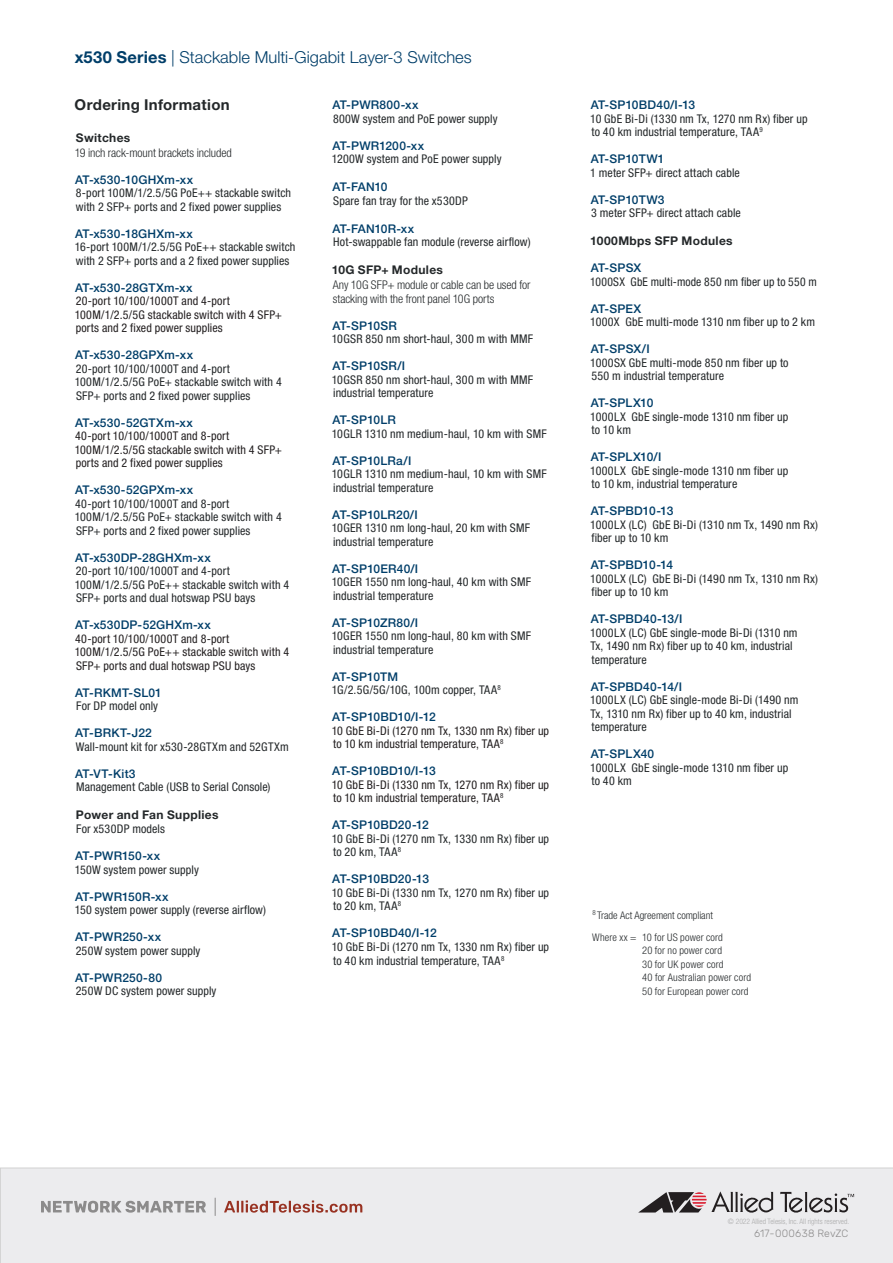
<style>
.page{position:relative;width:893px;height:1263px;background:#fff}
.page>*{position:absolute;margin:0;border:0;box-sizing:border-box;transform-origin:0 0}
.t1{font:300 16.5px "Helvetica Neue";letter-spacing:.005em;color:#003e69}
.t2{font:700 15px "Helvetica Neue";letter-spacing:.02em;color:#24282a}
.t3{font:condensed 12px/13.5px "Helvetica Neue";letter-spacing:.01em;color:#24282a}
.t4{font:500 12px "Helvetica Neue";letter-spacing:.015em;color:#003e69}
.t5{font:condensed 12px/13.5px "Helvetica Neue";letter-spacing:.01em;color:#231f20}
.t6{font:300 condensed 12px/14.4px "Helvetica Neue";letter-spacing:-.005em;color:#24282a}
.t7{font:700 12px "Helvetica Neue";letter-spacing:.03em;color:#24282a}
.t8{font:500 12px "Helvetica Neue";letter-spacing:-.01em;color:#003e69}
.t9{font:500 12px "Helvetica Neue";letter-spacing:-.005em;color:#003e69}
.t10{font:300 condensed 10.5px/13.5px "Helvetica Neue";letter-spacing:.01em;color:#24282a}
.t11{font:300 10.5px "Rubik";letter-spacing:.025em;color:#8c8b8b}
.t12{font:300 condensed 7.5px "Helvetica Neue";color:#acacac}
.s1{font-weight:700}
.s2{font-weight:500;font-stretch:normal;color:#003e69}
</style>
<div class="page">
<div style="left:0;top:1167px;width:893px;height:96px;background:#ececee"></div>
<svg style="left:224px;top:1200px;width:138px;height:12px;background:#cda7a3"></svg>
<svg style="left:41px;top:1198px;width:175px;height:18px;background:#cac9cb"></svg>
<svg style="left:780px;top:1192px;width:74px;height:20px"></svg>
<svg style="left:638px;top:1191px;width:135px;height:21px;background:#9e9698"></svg>
<h1 class="t1" style="left:75px;top:47px;width:399px"><span class="s1">x530 Series</span> | Stackable Multi-Gigabit Layer-3 Switches</h1>
<p class="t2" style="left:75px;top:95px;width:157px">Ordering Information</p>
<p class="t7" style="left:76px;top:130px;width:56px">Switches</p>
<p class="t6" style="left:75px;top:145px;width:158px">19 inch rack-mount brackets included</p>
<p class="t4" style="left:75px;top:172px;width:119px">AT-x530-10GHXm-xx</p>
<p class="t3" style="left:76px;top:186px;width:217px">8-port 100M/1/2.5/5G PoE++ stackable switch with 2 SFP+ ports and 2 fixed power supplies</p>
<p class="t4" style="left:75px;top:226px;width:119px">AT-x530-18GHXm-xx</p>
<p class="t3" style="left:75px;top:240px;width:222px">16-port 100M/1/2.5/5G PoE++ stackable switch with 2 SFP+ ports and a 2 fixed power supplies</p>
<p class="t4" style="left:75px;top:280px;width:119px">AT-x530-28GTXm-xx</p>
<p class="t5" style="left:75px;top:294px;width:209px">20-port 10/100/1000T and 4-port<br>100M/1/2.5/5G stackable switch with 4 SFP+ ports and 2 fixed power supplies</p>
<p class="t4" style="left:75px;top:348px;width:119px">AT-x530-28GPXm-xx</p>
<p class="t3" style="left:75px;top:361px;width:209px">20-port 10/100/1000T and 4-port<br>100M/1/2.5/5G PoE+ stackable switch with 4<br>SFP+ ports and 2 fixed power supplies</p>
<p class="t4" style="left:75px;top:415px;width:119px">AT-x530-52GTXm-xx</p>
<p class="t5" style="left:75px;top:429px;width:209px">40-port 10/100/1000T and 8-port<br>100M/1/2.5/5G stackable switch with 4 SFP+ ports and 2 fixed power supplies</p>
<p class="t4" style="left:75px;top:483px;width:120px">AT-x530-52GPXm-xx</p>
<p class="t3" style="left:75px;top:496px;width:209px">40-port 10/100/1000T and 8-port<br>100M/1/2.5/5G PoE+ stackable switch with 4<br>SFP+ ports and 2 fixed power supplies</p>
<p class="t4" style="left:75px;top:550px;width:137px">AT-x530DP-28GHXm-xx</p>
<p class="t3" style="left:75px;top:564px;width:216px">20-port 10/100/1000T and 4-port<br>100M/1/2.5/5G PoE++ stackable switch with 4<br>SFP+ ports and dual hotswap PSU bays</p>
<p class="t4" style="left:75px;top:618px;width:137px">AT-x530DP-52GHXm-xx</p>
<p class="t5" style="left:75px;top:631px;width:216px">40-port 10/100/1000T and 8-port<br>100M/1/2.5/5G PoE++ stackable switch with 4<br>SFP+ ports and dual hotswap PSU bays</p>
<p class="t4" style="left:75px;top:685px;width:88px">AT-RKMT-SL01</p>
<p class="t3" style="left:76px;top:699px;width:84px">For DP model only</p>
<p class="t4" style="left:75px;top:726px;width:78px">AT-BRKT-J22</p>
<p class="t3" style="left:76px;top:739px;width:215px">Wall-mount kit for x530-28GTXm and 52GTXm</p>
<p class="t4" style="left:75px;top:766px;width:62px">AT-VT-Kit3</p>
<p class="t3" style="left:76px;top:780px;width:196px">Management Cable (USB to Serial Console)</p>
<p class="t7" style="left:76px;top:807px;width:144px">Power and Fan Supplies</p>
<p class="t3" style="left:76px;top:821px;width:90px">For x530DP models</p>
<p class="t4" style="left:75px;top:849px;width:87px">AT-PWR150-xx</p>
<p class="t3" style="left:75px;top:863px;width:126px">150W system power supply</p>
<p class="t4" style="left:75px;top:889px;width:95px">AT-PWR150R-xx</p>
<p class="t3" style="left:75px;top:903px;width:193px">150 system power supply (reverse airflow)</p>
<p class="t4" style="left:75px;top:930px;width:87px">AT-PWR250-xx</p>
<p class="t3" style="left:76px;top:944px;width:126px">250W system power supply</p>
<p class="t4" style="left:75px;top:970px;width:88px">AT-PWR250-80</p>
<p class="t3" style="left:76px;top:984px;width:142px">250W DC system power supply</p>
<p class="t4" style="left:332px;top:98px;width:88px">AT-PWR800-xx</p>
<p class="t3" style="left:333px;top:112px;width:166px">800W system and PoE power supply</p>
<p class="t4" style="left:332px;top:138px;width:94px">AT-PWR1200-xx</p>
<p class="t3" style="left:332px;top:152px;width:171px">1200W system and PoE power supply</p>
<p class="t4" style="left:332px;top:180px;width:57px">AT-FAN10</p>
<p class="t3" style="left:333px;top:194px;width:136px">Spare fan tray for the x530DP</p>
<p class="t9" style="left:332px;top:221px;width:84px">AT-FAN10R-xx</p>
<p class="t3" style="left:333px;top:235px;width:199px">Hot-swappable fan module (reverse airflow)</p>
<p class="t7" style="left:332px;top:262px;width:113px">10G SFP+ Modules</p>
<p class="t6" style="left:333px;top:277px;width:199px">Any 10G SFP+ module or cable can be used for stacking with the front panel 10G ports</p>
<p class="t4" style="left:332px;top:318px;width:66px">AT-SP10SR</p>
<p class="t3" style="left:332px;top:332px;width:203px">10GSR 850 nm short-haul, 300 m with MMF</p>
<p class="t4" style="left:332px;top:359px;width:74px">AT-SP10SR/I</p>
<p class="t3" style="left:332px;top:373px;width:203px">10GSR 850 nm short-haul, 300 m with MMF industrial temperature</p>
<p class="t4" style="left:332px;top:413px;width:65px">AT-SP10LR</p>
<p class="t3" style="left:332px;top:427px;width:216px">10GLR 1310 nm medium-haul, 10 km with SMF</p>
<p class="t4" style="left:332px;top:453px;width:81px">AT-SP10LRa/I</p>
<p class="t3" style="left:332px;top:467px;width:216px">10GLR 1310 nm medium-haul, 10 km with SMF industrial temperature</p>
<p class="t4" style="left:332px;top:507px;width:87px">AT-SP10LR20/I</p>
<p class="t3" style="left:332px;top:521px;width:200px">10GER 1310 nm long-haul, 20 km with SMF industrial temperature</p>
<p class="t4" style="left:332px;top:561px;width:87px">AT-SP10ER40/I</p>
<p class="t3" style="left:332px;top:575px;width:201px">10GER 1550 nm long-haul, 40 km with SMF industrial temperature</p>
<p class="t4" style="left:332px;top:615px;width:87px">AT-SP10ZR80/I</p>
<p class="t3" style="left:332px;top:629px;width:201px">10GER 1550 nm long-haul, 80 km with SMF industrial temperature</p>
<p class="t3" style="left:332px;top:670px;width:171px"><span class="s2">AT-SP10TM<br></span>1G/2.5G/5G/10G, 100m copper, TAA<sup>8</sup></p>
<p class="t4" style="left:332px;top:710px;width:105px">AT-SP10BD10/I-12</p>
<p class="t5" style="left:332px;top:724px;width:219px">10 GbE Bi-Di (1270 nm Tx, 1330 nm Rx) fiber up to 10 km industrial temperature, TAA<sup>8</sup></p>
<p class="t4" style="left:332px;top:764px;width:105px">AT-SP10BD10/I-13</p>
<p class="t5" style="left:332px;top:778px;width:219px">10 GbE Bi-Di (1330 nm Tx, 1270 nm Rx) fiber up to 10 km industrial temperature, TAA<sup>8</sup></p>
<p class="t4" style="left:332px;top:818px;width:98px">AT-SP10BD20-12</p>
<p class="t3" style="left:332px;top:832px;width:219px">10 GbE Bi-Di (1270 nm Tx, 1330 nm Rx) fiber up to 20 km, TAA<sup>8</sup></p>
<p class="t4" style="left:332px;top:872px;width:98px">AT-SP10BD20-13</p>
<p class="t3" style="left:332px;top:886px;width:219px">10 GbE Bi-Di (1330 nm Tx, 1270 nm Rx) fiber up to 20 km, TAA<sup>8</sup></p>
<p class="t4" style="left:332px;top:926px;width:106px">AT-SP10BD40/I-12</p>
<p class="t3" style="left:332px;top:940px;width:219px">10 GbE Bi-Di (1270 nm Tx, 1330 nm Rx) fiber up to 40 km industrial temperature, TAA<sup>8</sup></p>
<p class="t4" style="left:591px;top:98px;width:106px">AT-SP10BD40/I-13</p>
<p class="t3" style="left:590px;top:112px;width:219px">10 GbE Bi-Di (1330 nm Tx, 1270 nm Rx) fiber up to 40 km industrial temperature, TAA<sup>9</sup></p>
<p class="t4" style="left:591px;top:152px;width:75px">AT-SP10TW1</p>
<p class="t3" style="left:590px;top:166px;width:151px">1 meter SFP+ direct attach cable</p>
<p class="t4" style="left:591px;top:192px;width:75px">AT-SP10TW3</p>
<p class="t3" style="left:591px;top:206px;width:151px">3 meter SFP+ direct attach cable</p>
<p class="t7" style="left:590px;top:234px;width:144px">1000Mbps SFP Modules</p>
<p class="t4" style="left:591px;top:261px;width:52px">AT-SPSX</p>
<p class="t3" style="left:590px;top:275px;width:228px">1000SX GbE multi-mode 850 nm fiber up to 550 m</p>
<p class="t4" style="left:591px;top:301px;width:52px">AT-SPEX</p>
<p class="t3" style="left:590px;top:315px;width:226px">1000X GbE multi-mode 1310 nm fiber up to 2 km</p>
<p class="t4" style="left:591px;top:342px;width:61px">AT-SPSX/I</p>
<p class="t3" style="left:590px;top:356px;width:200px">1000SX GbE multi-mode 850 nm fiber up to<br>550 m industrial temperature</p>
<p class="t8" style="left:591px;top:396px;width:64px">AT-SPLX10</p>
<p class="t3" style="left:590px;top:410px;width:199px">1000LX GbE single-mode 1310 nm fiber up to 10 km</p>
<p class="t8" style="left:591px;top:450px;width:72px">AT-SPLX10/I</p>
<p class="t3" style="left:590px;top:464px;width:199px">1000LX GbE single-mode 1310 nm fiber up to 10 km, industrial temperature</p>
<p class="t4" style="left:591px;top:504px;width:84px">AT-SPBD10-13</p>
<p class="t3" style="left:590px;top:518px;width:229px">1000LX (LC) GbE Bi-Di (1310 nm Tx, 1490 nm Rx) fiber up to 10 km</p>
<p class="t4" style="left:591px;top:558px;width:84px">AT-SPBD10-14</p>
<p class="t3" style="left:590px;top:572px;width:229px">1000LX (LC) GbE Bi-Di (1490 nm Tx, 1310 nm Rx) fiber up to 10 km</p>
<p class="t4" style="left:591px;top:612px;width:93px">AT-SPBD40-13/I</p>
<p class="t3" style="left:590px;top:626px;width:209px">1000LX (LC) GbE single-mode Bi-Di (1310 nm<br>Tx, 1490 nm Rx) fiber up to 40 km, industrial temperature</p>
<p class="t4" style="left:591px;top:679px;width:93px">AT-SPBD40-14/I</p>
<p class="t3" style="left:590px;top:693px;width:210px">1000LX (LC) GbE single-mode Bi-Di (1490 nm<br>Tx, 1310 nm Rx) fiber up to 40 km, industrial temperature</p>
<p class="t4" style="left:591px;top:747px;width:65px">AT-SPLX40</p>
<p class="t3" style="left:590px;top:761px;width:199px">1000LX GbE single-mode 1310 nm fiber up to 40 km</p>
<p class="t10" style="left:592px;top:904px;width:132px;line-height:22px"><sup>8</sup> Trade Act Agreement compliant<br>Where xx = 10 for US power cord</p>
<p class="t10" style="left:642px;top:944px;width:110px">20 for no power cord<br>30 for UK power cord<br>40 for Australian power cord<br>50 for European power cord</p>
<p class="t12" style="left:728px;top:1216px;width:123px">© 2022 Allied Telesis, Inc. All rights reserved.</p>
<p class="t12" style="left:729px;top:1217px;width:123px">© 2022 Allied Telesis, Inc. A l rights reserved.</p>
<p class="t11" style="left:754px;top:1227px;width:96px">617-000638 RevZC</p>
</div>
